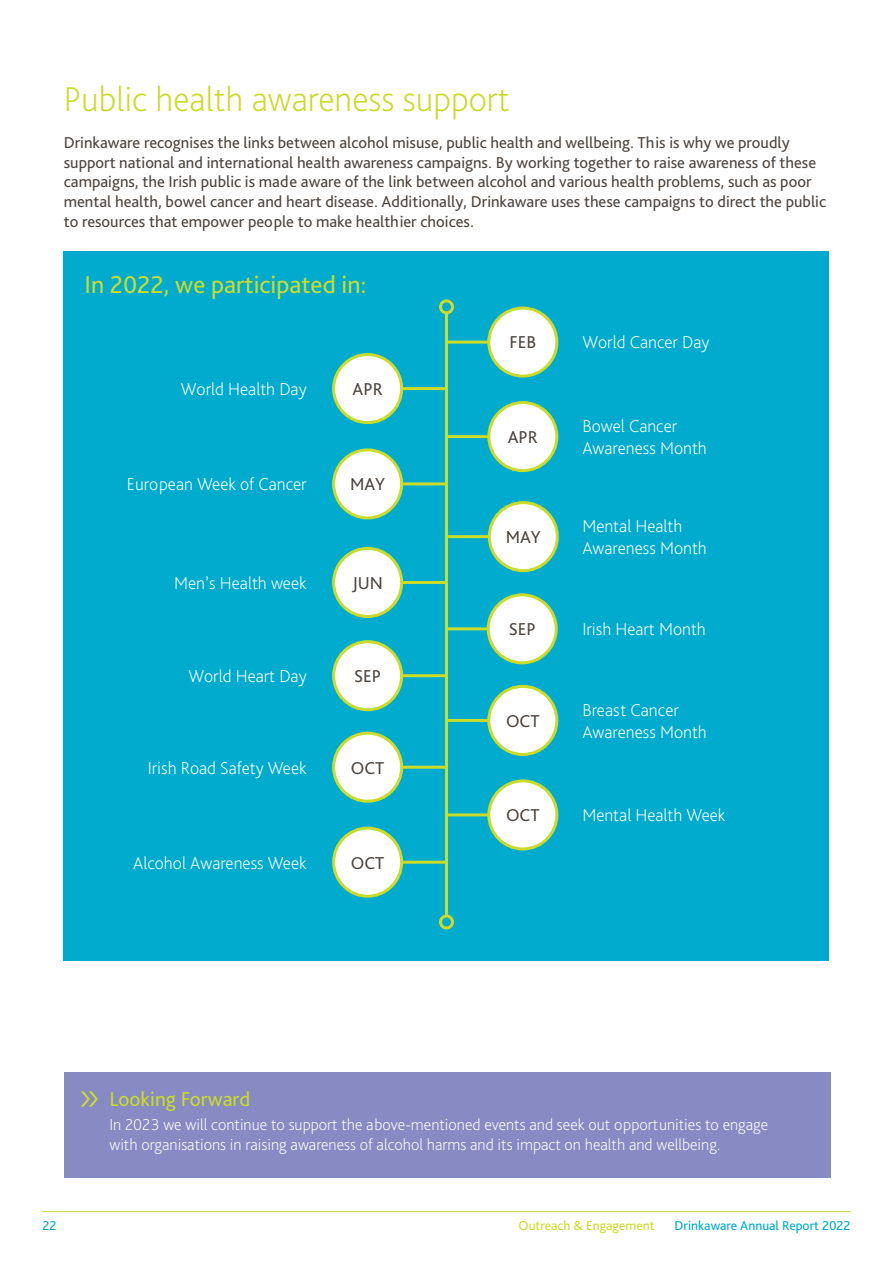
<style>
.page{position:relative;width:893px;height:1263px;background:#fff}
.page>*{position:absolute;margin:0;border:0;box-sizing:border-box;transform-origin:0 0}
.t1{font:200 36px "Bliss Pro";color:#cadb2a}
.t2{font:25.5px "Bliss Pro";color:#cadb2a}
.t3{font:21px "Bliss Pro";color:#cadb2a}
.t4{font:200 18px/21.6px "Bliss Pro";color:#fff}
.t5{font:18px "Bliss Pro";color:#4d453f}
.t6{font:16.5px/19.8px "Bliss Pro";color:#4d453f}
.t7{font:200 16.5px/19.8px "Bliss Pro";color:#fff}
.t8{font:13.5px "Bliss Pro";color:#00abcd}
.t9{font:13.5px "Bliss Pro";color:#cadb2a}
</style>
<div class="page">
<hr style="left:43px;top:1211px;width:807px;height:1px;background:#cadb2a">
<div style="left:64px;top:251px;width:765px;height:709px;background:#00abcd"></div>
<hr style="left:445px;top:313px;width:3px;height:603px;background:#cadb2a">
<div style="left:439px;top:914px;width:15px;height:15px;border:3px solid #cadb2a;border-radius:50%"></div>
<div style="left:439px;top:299px;width:15px;height:15px;border:3px solid #cadb2a;border-radius:50%"></div>
<hr style="left:390px;top:674px;width:57px;height:3px;background:#cadb2a">
<hr style="left:390px;top:766px;width:56px;height:3px;background:#cadb2a">
<hr style="left:389px;top:861px;width:56px;height:3px;background:#cadb2a">
<hr style="left:447px;top:719px;width:57px;height:3px;background:#cadb2a">
<hr style="left:447px;top:813px;width:57px;height:3px;background:#cadb2a">
<hr style="left:446px;top:435px;width:57px;height:3px;background:#cadb2a">
<hr style="left:388px;top:482px;width:57px;height:3px;background:#cadb2a">
<hr style="left:446px;top:627px;width:57px;height:3px;background:#cadb2a">
<hr style="left:390px;top:581px;width:57px;height:3px;background:#cadb2a">
<hr style="left:448px;top:535px;width:57px;height:3px;background:#cadb2a">
<hr style="left:447px;top:341px;width:97px;height:3px;background:#cadb2a">
<div style="left:489px;top:308px;width:68px;height:68px;background:#fff;border-radius:50%"></div>
<div style="left:487px;top:307px;width:71px;height:71px;border:3px solid #cadb2a;border-radius:50%"></div>
<div style="left:489px;top:403px;width:68px;height:68px;background:#fff;border-radius:50%"></div>
<div style="left:487px;top:401px;width:71px;height:71px;border:3px solid #cadb2a;border-radius:50%"></div>
<hr style="left:390px;top:387px;width:57px;height:3px;background:#cadb2a">
<div style="left:64px;top:1073px;width:767px;height:105px;background:#878ac3"></div>
<svg style="left:81px;top:1091px;width:17px;height:16px"></svg>
<div style="left:488px;top:595px;width:68px;height:68px;background:#fff;border-radius:50%"></div>
<div style="left:487px;top:593px;width:71px;height:71px;border:3px solid #cadb2a;border-radius:50%"></div>
<div style="left:489px;top:503px;width:68px;height:68px;background:#fff;border-radius:50%"></div>
<div style="left:488px;top:501px;width:71px;height:71px;border:3px solid #cadb2a;border-radius:50%"></div>
<div style="left:334px;top:355px;width:68px;height:68px;background:#fff;border-radius:50%"></div>
<div style="left:332px;top:353px;width:71px;height:71px;border:3px solid #cadb2a;border-radius:50%"></div>
<div style="left:334px;top:450px;width:68px;height:68px;background:#fff;border-radius:50%"></div>
<div style="left:332px;top:448px;width:71px;height:71px;border:3px solid #cadb2a;border-radius:50%"></div>
<div style="left:334px;top:548px;width:68px;height:68px;background:#fff;border-radius:50%"></div>
<div style="left:332px;top:547px;width:71px;height:71px;border:3px solid #cadb2a;border-radius:50%"></div>
<div style="left:334px;top:642px;width:68px;height:68px;background:#fff;border-radius:50%"></div>
<div style="left:332px;top:640px;width:71px;height:71px;border:3px solid #cadb2a;border-radius:50%"></div>
<div style="left:489px;top:686px;width:68px;height:68px;background:#fff;border-radius:50%"></div>
<div style="left:487px;top:685px;width:71px;height:71px;border:3px solid #cadb2a;border-radius:50%"></div>
<div style="left:489px;top:781px;width:68px;height:68px;background:#fff;border-radius:50%"></div>
<div style="left:487px;top:779px;width:71px;height:71px;border:3px solid #cadb2a;border-radius:50%"></div>
<div style="left:334px;top:733px;width:68px;height:68px;background:#fff;border-radius:50%"></div>
<div style="left:332px;top:732px;width:71px;height:71px;border:3px solid #cadb2a;border-radius:50%"></div>
<div style="left:334px;top:828px;width:68px;height:68px;background:#fff;border-radius:50%"></div>
<div style="left:332px;top:827px;width:71px;height:71px;border:3px solid #cadb2a;border-radius:50%"></div>
<h1 class="t1" style="left:64px;top:76px;width:447px">Public health awareness support</h1>
<p class="t6" style="left:64px;top:132px;width:764px">Drinkaware recognises the links between alcohol misuse, public health and wellbeing. This is why we proudly support national and international health awareness campaigns. By working together to raise awareness of these campaigns, the Irish public is made aware of the link between alcohol and various health problems, such as poor mental health, bowel cancer and heart disease. Additionally, Drinkaware uses these campaigns to direct the public to resources that empower people to make healthier choices.</p>
<h2 class="t2" style="left:85px;top:269px;width:284px">In 2022, we participated in:</h2>
<p class="t4" style="left:181px;top:378px;width:127px">World Health Day</p>
<p class="t5" style="left:353px;top:378px;width:32px">APR</p>
<p class="t4" style="left:127px;top:473px;width:181px">European Week of Cancer</p>
<p class="t5" style="left:350px;top:473px;width:37px">MAY</p>
<p class="t4" style="left:174px;top:572px;width:134px">Men’s Health week</p>
<p class="t5" style="left:352px;top:572px;width:32px">JUN</p>
<p class="t4" style="left:188px;top:665px;width:120px">World Heart Day</p>
<p class="t5" style="left:354px;top:665px;width:28px">SEP</p>
<p class="t4" style="left:148px;top:756px;width:160px">Irish Road Safety Week</p>
<p class="t5" style="left:351px;top:756px;width:35px">OCT</p>
<p class="t4" style="left:133px;top:851px;width:175px">Alcohol Awareness Week</p>
<p class="t5" style="left:351px;top:851px;width:35px">OCT</p>
<p class="t3" style="left:109px;top:1086px;width:142px">Looking Forward</p>
<p class="t5" style="left:509px;top:331px;width:28px">FEB</p>
<p class="t5" style="left:508px;top:426px;width:32px">APR</p>
<p class="t5" style="left:506px;top:526px;width:37px">MAY</p>
<p class="t5" style="left:509px;top:618px;width:28px">SEP</p>
<p class="t5" style="left:506px;top:710px;width:35px">OCT</p>
<p class="t5" style="left:506px;top:804px;width:35px">OCT</p>
<p class="t4" style="left:582px;top:331px;width:129px">World Cancer Day</p>
<p class="t4" style="left:582px;top:415px;width:126px">Bowel Cancer<br>Awareness Month</p>
<p class="t4" style="left:582px;top:515px;width:126px">Mental Health<br>Awareness Month</p>
<p class="t4" style="left:582px;top:618px;width:125px">Irish Heart Month</p>
<p class="t4" style="left:582px;top:699px;width:126px">Breast Cancer<br>Awareness Month</p>
<p class="t4" style="left:582px;top:804px;width:145px">Mental Health Week</p>
<p class="t7" style="left:109px;top:1114px;width:660px">In 2023 we will continue to support the above-mentioned events and seek out opportunities to engage with organisations in raising awareness of alcohol harms and its impact on health and wellbeing.</p>
<p class="t8" style="left:43px;top:1216px;width:15px">22</p>
<p class="t8" style="left:675px;top:1216px;width:177px">Drinkaware Annual Report 2022</p>
<p class="t9" style="left:518px;top:1216px;width:138px">Outreach &amp; Engagement</p>
</div>
